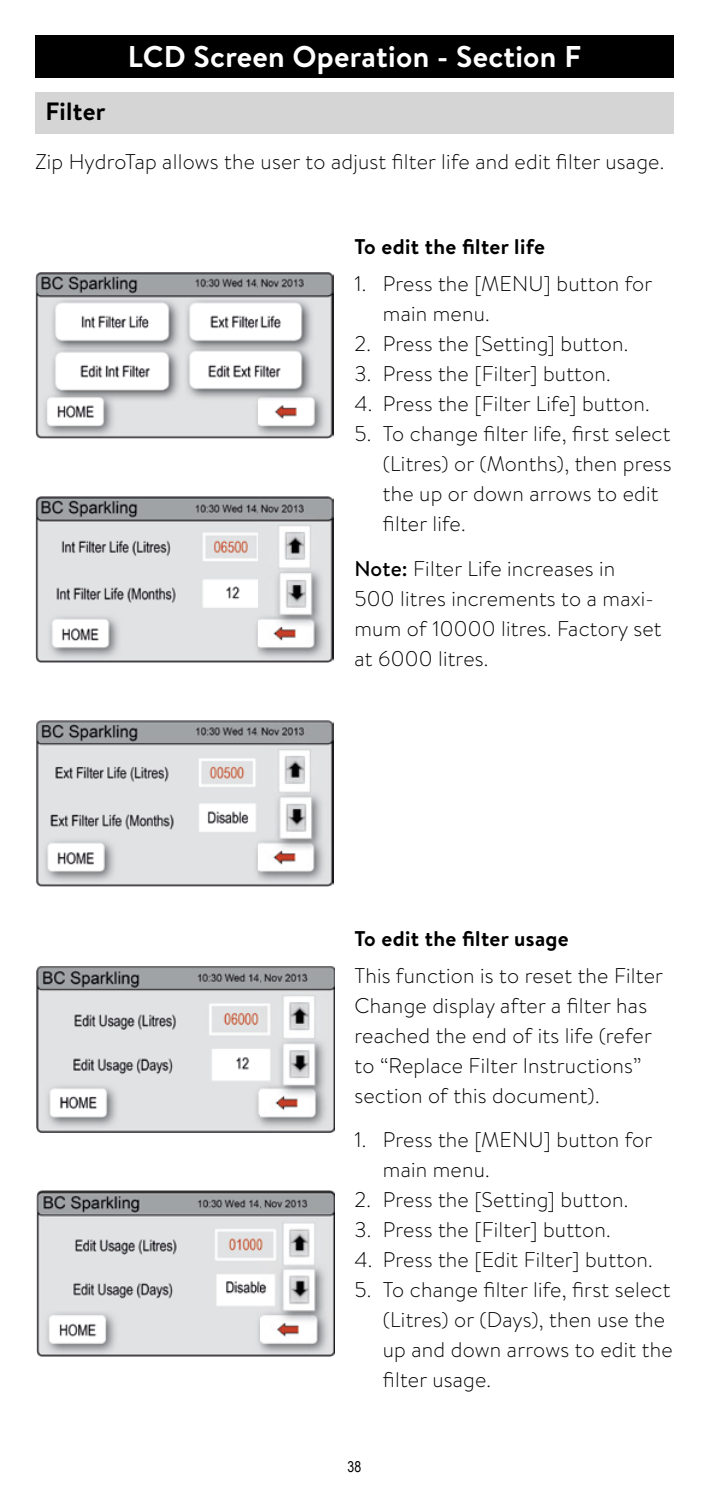
<style>
.page{position:relative;width:709px;height:1489px;background:#fff}
.page>*{position:absolute;margin:0;border:0;box-sizing:border-box;transform-origin:0 0}
.t1{font:700 30px "Brandon Text";letter-spacing:.01em;color:#fff}
.t2{font:700 25px "Brandon Text";letter-spacing:.01em;color:#000}
.t3{font:300 21.25px/30px "Brandon Text";letter-spacing:.01em;color:#000}
.t4{font:700 21.25px "Brandon Text";letter-spacing:.015em;color:#000}
.t5{font:15px "Arial Narrow";color:#000}
.s1{font-weight:500}
</style>
<div class="page">
<img style="left:35px;top:272px;width:298px;height:166px">
<img style="left:35px;top:496px;width:298px;height:166px">
<img style="left:36px;top:720px;width:297px;height:166px">
<div style="left:35px;top:35px;width:638px;height:43px;background:#000"></div>
<div style="left:35px;top:92px;width:638px;height:42px;background:#d5d5d5"></div>
<img style="left:37px;top:966px;width:297px;height:166px">
<img style="left:37px;top:1190px;width:297px;height:166px">
<h1 class="t1" style="left:128px;top:36px;width:454px">LCD Screen Operation - Section F</h1>
<p class="t2" style="left:45px;top:94px;width:62px">Filter</p>
<p class="t3" style="left:35px;top:146px;width:630px">Zip HydroTap allows the user to adjust filter life and edit filter usage.</p>
<p class="t4" style="left:354px;top:232px;width:192px">To edit the filter life</p>
<p class="t3" style="left:383px;top:268px;width:271px;text-indent:-28px">1. Press the [MENU] button for main menu.</p>
<p class="t3" style="left:354px;top:328px;width:275px">2. Press the [Setting] button.</p>
<p class="t3" style="left:354px;top:358px;width:258px">3. Press the [Filter] button.</p>
<p class="t3" style="left:354px;top:388px;width:297px">4. Press the [Filter Life] button.</p>
<p class="t3" style="left:383px;top:418px;width:290px;text-indent:-28px">5. To change filter life, first select (Litres) or (Months), then press the up or down arrows to edit filter life.</p>
<p class="t3" style="left:354px;top:552px;width:308px"><span class="s1">Note:</span> Filter Life increases in<br>500 litres increments to a maxi&shy;mum of 10000 litres. Factory set at 6000 litres.</p>
<p class="t4" style="left:354px;top:923px;width:216px">To edit the filter usage</p>
<p class="t3" style="left:354px;top:959px;width:310px">This function is to reset the Filter<br>Change display after a filter has reached the end of its life (refer to “Replace Filter Instructions” section of this document).</p>
<p class="t3" style="left:383px;top:1123px;width:271px;text-indent:-28px">1. Press the [MENU] button for main menu.</p>
<p class="t3" style="left:354px;top:1183px;width:275px">2. Press the [Setting] button.</p>
<p class="t3" style="left:354px;top:1213px;width:258px">3. Press the [Filter] button.</p>
<p class="t3" style="left:354px;top:1243px;width:300px">4. Press the [Edit Filter] button.</p>
<p class="t3" style="left:383px;top:1273px;width:291px;text-indent:-28px">5. To change filter life, first select (Litres) or (Days), then use the up and down arrows to edit the filter usage.</p>
<p class="t5" style="left:347px;top:1454px;width:15px">38</p>
</div>
